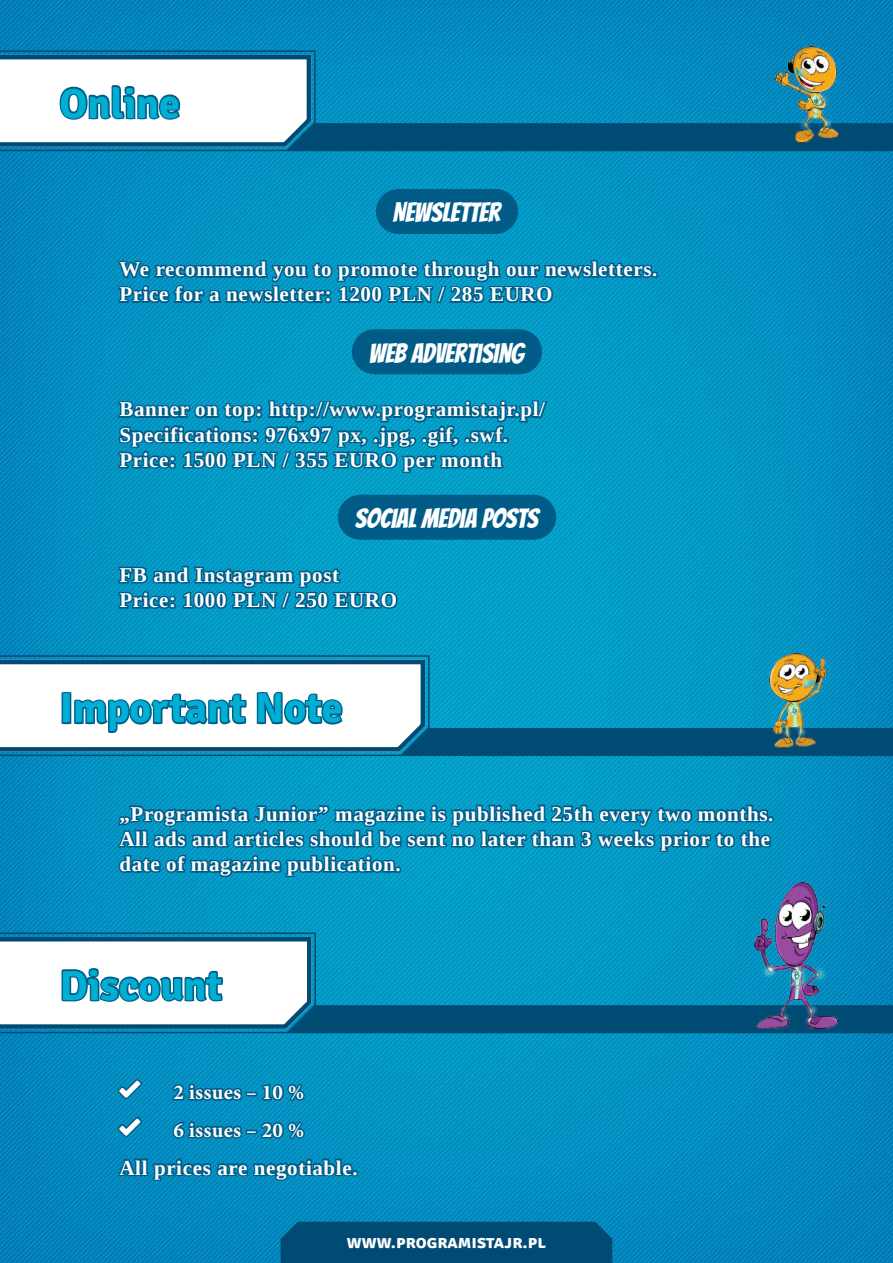
<style>
.page{position:relative;width:893px;height:1263px;background:#fff}
.page>*{position:absolute;margin:0;border:0;box-sizing:border-box;transform-origin:0 0}
.Title_body{font:700 42px "Signika";color:#00afd3}
.t1{font:27px "Bangers";color:#fff}
.Body_sA{font:700 21px/25.2px "Liberation Serif";letter-spacing:.03em;color:#fff}
.t2{font:700 21px "Minion Pro";letter-spacing:.01em;color:#fff}
.t3{font:700 18px "Signika";color:#fff}
.s1{font-family:"Web Hosting Hub Glyphs";font-weight:400}
</style>
<div class="page">
<img style="left:0;top:0;width:893px;height:1263px">
<div style="left:281px;top:1222px;width:331px;height:41px;background:#004b74"></div>
<svg style="left:110px;top:187px;width:550px;height:353px;background:#0389b5"></svg>
<svg style="left:117px;top:564px;width:283px;height:47px;background:#027fa9"></svg>
<svg style="left:116px;top:802px;width:660px;height:78px;background:#0285af"></svg>
<svg style="left:115px;top:1076px;width:29px;height:25px"></svg>
<svg style="left:170px;top:1082px;width:74px;height:20px"></svg>
<div style="left:246px;top:1092px;width:11px;height:4px;border:3px solid #005c87"></div>
<svg style="left:261px;top:1081px;width:45px;height:23px"></svg>
<svg style="left:115px;top:1114px;width:29px;height:25px"></svg>
<svg style="left:171px;top:1120px;width:73px;height:20px"></svg>
<div style="left:246px;top:1130px;width:11px;height:4px;border:3px solid #005c87"></div>
<svg style="left:258px;top:1119px;width:48px;height:23px"></svg>
<svg style="left:117px;top:1154px;width:243px;height:29px;background:#0278a8"></svg>
<svg style="left:0;top:50px;width:893px;height:102px"></svg>
<svg style="left:0;top:654px;width:893px;height:103px"></svg>
<svg style="left:0;top:932px;width:893px;height:102px"></svg>
<img style="left:769px;top:653px;width:58px;height:94px">
<img style="left:755px;top:883px;width:82px;height:145px">
<img style="left:775px;top:46px;width:64px;height:96px">
<p class="Title_body" style="left:60px;top:78px;width:122px">Online</p>
<h1 class="t1" style="left:393px;top:197px;width:109px">NEWSLETTER</h1>
<p class="Body_sA" style="left:119px;top:256px;width:540px">We recommend you to promote through our newsletters.<br>Price for a newsletter: 1200 PLN / 285 EURO</p>
<h1 class="t1" style="left:369px;top:338px;width:157px">WEB ADVERTISING</h1>
<p class="Body_sA" style="left:119px;top:396px;width:427px">Banner on top: http://www.programistajr.pl/<br>Specifications: 976x97 px, .jpg, .gif, .swf.<br>Price: 1500 PLN / 355 EURO per month</p>
<h1 class="t1" style="left:355px;top:503px;width:185px">SOCIAL MEDIA POSTS</h1>
<p class="Body_sA" style="left:119px;top:562px;width:279px">FB and Instagram post<br>Price: 1000 PLN / 250 EURO</p>
<p class="Title_body" style="left:60px;top:683px;width:284px">Important Note</p>
<p class="Body_sA" style="left:119px;top:801px;width:656px">„Programista Junior” magazine is published 25th every two months.<br>All ads and articles should be sent no later than 3 weeks prior to the date of magazine publication.</p>
<p class="Title_body" style="left:60px;top:960px;width:164px">Discount</p>
<p class="t2" style="left:119px;top:1077px;width:186px"><span class="s1">✓</span> 2 issues – 10 %</p>
<p class="t2" style="left:119px;top:1115px;width:186px"><span class="s1">✓</span> 6 issues – 20 %</p>
<p class="Body_sA" style="left:119px;top:1154px;width:240px">All prices are negotiable.</p>
<p class="t3" style="left:347px;top:1231px;width:201px">www.programistajr.pl</p>
</div>
